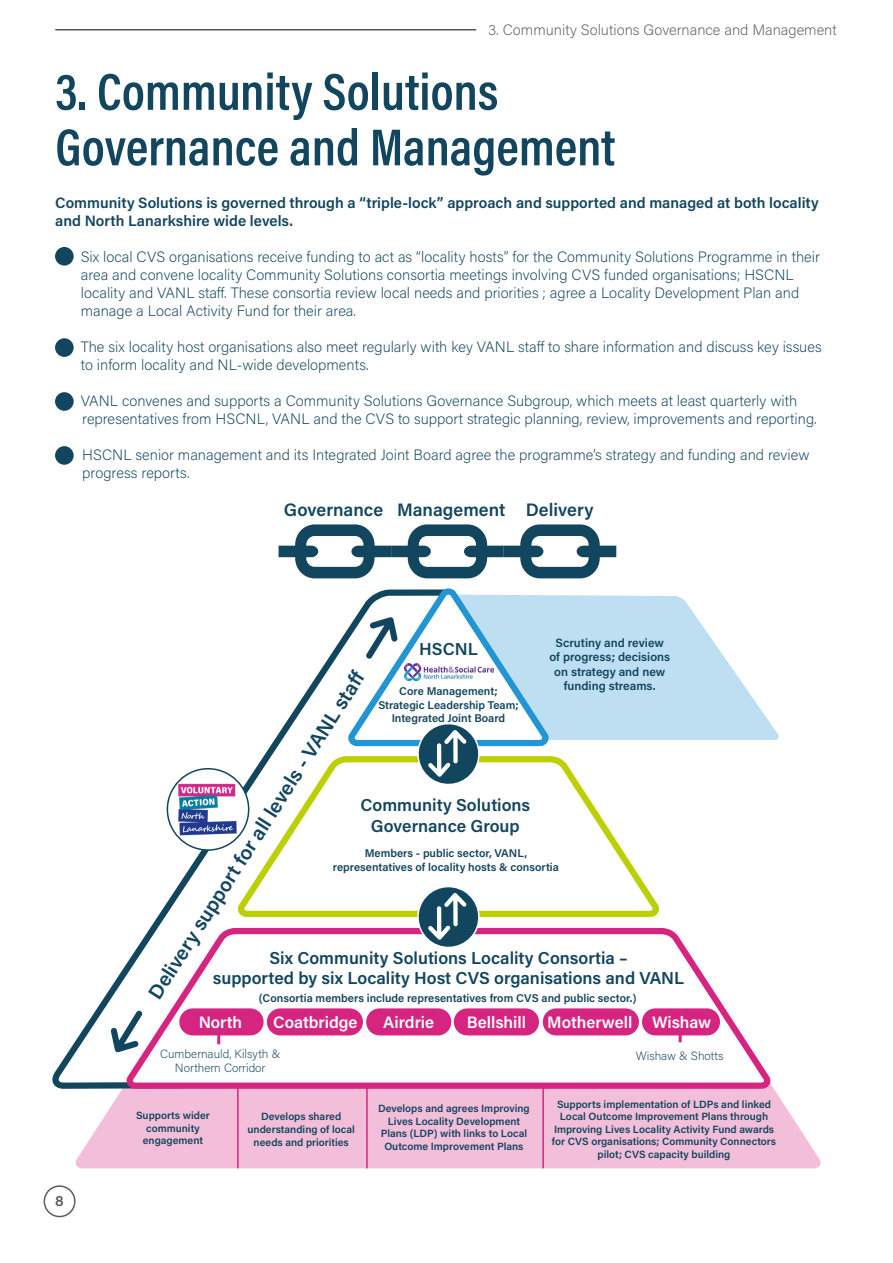
<style>
.page{position:relative;width:893px;height:1263px;background:#fff}
.page>*{position:absolute;margin:0;border:0;box-sizing:border-box;transform-origin:0 0}
.t1{font:600 52.5px "Acumin Pro Cond";color:#12455e}
.t2{font:600 20.25px "Acumin Pro";color:#12455e}
.t3{font:600 18px "Acumin Pro";color:#12455e}
.t4{font:600 17.25px/20.7px "Acumin Pro";color:#12455e;text-align:center}
.t5{font:600 16.5px "Acumin Pro";color:#fff}
.t6{font:200 15px/18px "Acumin Pro";color:#12455e}
.t7{font:600 15px/18px "Acumin Pro";color:#12455e}
.t8{font:200 15px "Acumin Pro";color:#5c5c5b}
.t9{font:600 15px "Acumin Pro";color:#5c5c5b}
.t10{font:600 12px/14.4px "Acumin Pro";color:#12455e;text-align:center}
.t11{font:200 12px "Acumin Pro";color:#12455e}
.t12{font:600 11.25px/13.5px "Acumin Pro";color:#12455e;text-align:center}
.t13{font:600 10.5px/12.6px "Acumin Pro";color:#12455e;text-align:center}
</style>
<div class="page">
<div style="left:44px;top:1185px;width:32px;height:32px;border:2px solid #5c5c5b;border-radius:50%"></div>
<div style="left:75px;top:1090px;width:746px;height:78px;background:#f2bed9"></div>
<svg style="left:555px;top:595px;width:224px;height:145px;fill:#bddff1"></svg>
<svg style="left:52px;top:632px;width:294px;height:458px"></svg>
<div style="left:55px;top:247px;width:19px;height:19px;background:#12455e;border-radius:50%"></div>
<div style="left:55px;top:338px;width:19px;height:19px;background:#12455e;border-radius:50%"></div>
<div style="left:55px;top:392px;width:19px;height:19px;background:#12455e;border-radius:50%"></div>
<div style="left:55px;top:446px;width:19px;height:19px;background:#12455e;border-radius:50%"></div>
<hr style="left:56px;top:29px;width:420px;height:2px;background:#575656">
<svg style="left:236px;top:753px;width:423px;height:167px"></svg>
<svg style="left:125px;top:925px;width:652px;height:167px"></svg>
<svg style="left:279px;top:524px;width:337px;height:54px"></svg>
<svg style="left:167px;top:769px;width:82px;height:81px"></svg>
<div style="left:167px;top:768px;width:82px;height:83px;border:2px solid #12455e;border-radius:50%"></div>
<img style="left:167px;top:775px;width:72px;height:69px">
<svg style="left:346px;top:588px;width:209px;height:201px"></svg>
<svg style="left:412px;top:880px;width:73px;height:72px"></svg>
<div style="left:181px;top:1010px;width:81px;height:24px;background:#d52580;border-radius:12px"></div>
<div style="left:179px;top:1008px;width:85px;height:27px;border:3px solid #d52580;border-radius:12px"></div>
<div style="left:268px;top:1010px;width:93px;height:24px;background:#d52580;border-radius:12px"></div>
<div style="left:267px;top:1008px;width:96px;height:27px;border:3px solid #d52580;border-radius:12px"></div>
<div style="left:368px;top:1010px;width:82px;height:24px;background:#d52580;border-radius:12px"></div>
<div style="left:366px;top:1008px;width:85px;height:27px;border:3px solid #d52580;border-radius:12px"></div>
<div style="left:455px;top:1010px;width:82px;height:24px;background:#d52580;border-radius:12px"></div>
<div style="left:454px;top:1008px;width:85px;height:27px;border:3px solid #d52580;border-radius:12px"></div>
<div style="left:544px;top:1010px;width:93px;height:24px;background:#d52580;border-radius:12px"></div>
<div style="left:543px;top:1008px;width:96px;height:27px;border:3px solid #d52580;border-radius:12px"></div>
<div style="left:643px;top:1010px;width:75px;height:24px;background:#d52580;border-radius:12px"></div>
<div style="left:642px;top:1008px;width:78px;height:27px;border:3px solid #d52580;border-radius:12px"></div>
<svg style="left:679px;top:1031px;width:3px;height:11px"></svg>
<svg style="left:217px;top:1031px;width:3px;height:13px"></svg>
<svg style="left:111px;top:1010px;width:32px;height:42px"></svg>
<hr style="left:237px;top:1086px;width:2px;height:82px;background:#d52580">
<hr style="left:366px;top:1086px;width:2px;height:82px;background:#d52580">
<hr style="left:542px;top:1086px;width:2px;height:82px;background:#d52580">
<p class="t8" style="left:488px;top:19px;width:350px">3. Community Solutions Governance and Management</p>
<p class="t1" style="left:55px;top:57px;width:445px">3. Community Solutions</p>
<p class="t1" style="left:55px;top:113px;width:561px">Governance and Management</p>
<p class="t7" style="left:55px;top:193px;width:765px">Community Solutions is governed through a “triple-lock” approach and supported and managed at both locality and North Lanarkshire wide levels.</p>
<p class="t6" style="left:81px;top:247px;width:741px">Six local CVS organisations receive funding to act as “locality hosts” for the Community Solutions Programme in their area and convene locality Community Solutions consortia meetings involving CVS funded organisations; HSCNL locality and VANL staff. These consortia review local needs and priorities ; agree a Locality Development Plan and manage a Local Activity Fund for their area.</p>
<p class="t6" style="left:81px;top:337px;width:742px">The six locality host organisations also meet regularly with key VANL staff to share information and discuss key issues to inform locality and NL-wide developments.</p>
<p class="t6" style="left:81px;top:391px;width:737px">VANL convenes and supports a Community Solutions Governance Subgroup, which meets at least quarterly with representatives from HSCNL, VANL and the CVS to support strategic planning, review, improvements and reporting.</p>
<p class="t6" style="left:82px;top:445px;width:729px">HSCNL senior management and its Integrated Joint Board agree the programme’s strategy and funding and review progress reports.</p>
<p class="t3" style="left:284px;top:497px;width:101px">Governance</p>
<p class="t3" style="left:397px;top:497px;width:110px">Management</p>
<p class="t3" style="left:526px;top:497px;width:69px">Delivery</p>
<p class="t10" style="left:549px;top:635px;width:122px">Scrutiny and review of progress; decisions on strategy and new funding streams.</p>
<p class="t4" style="left:419px;top:638px;width:60px">HSCNL</p>
<p class="t2" style="left:140px;top:988px;width:379px;rotate:-57deg">Delivery support for all levels - VANL staff</p>
<p class="t12" style="left:378px;top:684px;width:142px">Core Management;<br>Strategic Leadership Team;<br>Integrated Joint Board</p>
<p class="t4" style="left:360px;top:794px;width:171px">Community Solutions</p>
<p class="t4" style="left:371px;top:815px;width:150px">Governance Group</p>
<p class="t12" style="left:333px;top:846px;width:227px">Members - public sector, VANL, representatives of locality hosts &amp; consortia</p>
<p class="t4" style="left:213px;top:946px;width:473px">Six Community Solutions Locality Consortia –<br>supported by six Locality Host CVS organisations and VANL</p>
<p class="t12" style="left:259px;top:991px;width:379px">(Consortia members include representatives from CVS and public sector.)</p>
<p class="t5" style="left:199px;top:1010px;width:45px">North</p>
<p class="t5" style="left:273px;top:1010px;width:86px">Coatbridge</p>
<p class="t5" style="left:383px;top:1010px;width:52px">Airdrie</p>
<p class="t5" style="left:467px;top:1010px;width:61px">Bellshill</p>
<p class="t5" style="left:547px;top:1010px;width:87px">Motherwell</p>
<p class="t5" style="left:652px;top:1010px;width:61px">Wishaw</p>
<p class="t11" style="left:160px;top:1045px;width:122px">Cumbernauld, Kilsyth &amp;</p>
<p class="t11" style="left:636px;top:1047px;width:89px">Wishaw &amp; Shotts</p>
<p class="t11" style="left:175px;top:1060px;width:92px">Northern Corridor</p>
<p class="t9" style="left:55px;top:1190px;width:10px">8</p>
<p class="t13" style="left:136px;top:1109px;width:75px">Supports wider community engagement</p>
<p class="t13" style="left:248px;top:1110px;width:109px">Develops shared understanding of local needs and priorities</p>
<p class="t13" style="left:378px;top:1102px;width:153px">Develops and agrees Improving<br>Lives Locality Development<br>Plans (LDP) with links to Local<br>Outcome Improvement Plans</p>
<p class="t13" style="left:552px;top:1097px;width:226px">Supports implementation of LDPs and linked Local Outcome Improvement Plans through Improving Lives Locality Activity Fund awards for CVS organisations; Community Connectors pilot; CVS capacity building</p>
</div>
